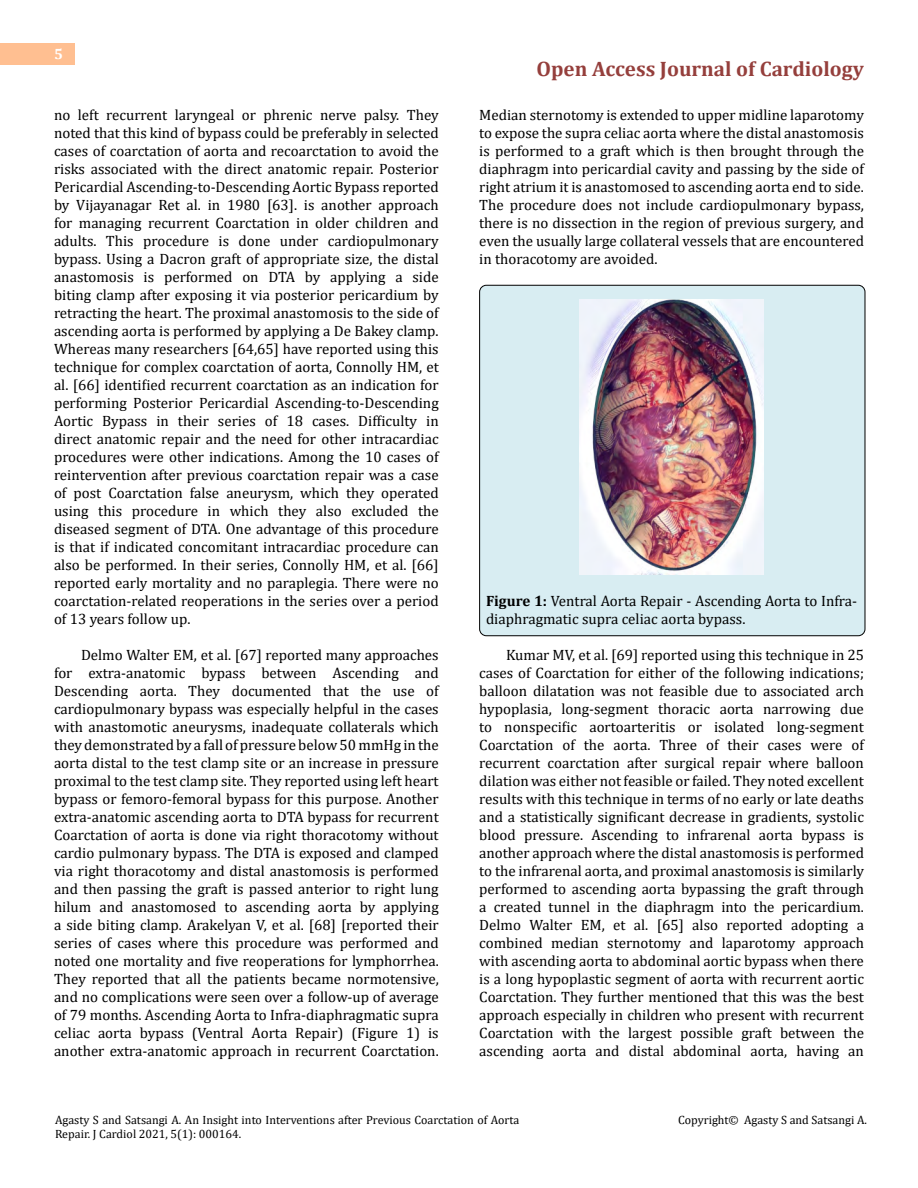
<style>
.page{position:relative;width:918px;height:1188px;background:#fff}
.page>*{position:absolute;margin:0;border:0;box-sizing:border-box;transform-origin:0 0}
.t1{font:700 21px "Cambria";color:#953f3c}
.t2{font:15px/18px "Cambria";color:#000;text-align:justify}
.t3{font:700 15px "Cambria";color:#fff}
.t4{font:12px/14.4px "Cambria";color:#000}
.s1{font-weight:700}
</style>
<div class="page">
<div style="left:0;top:43px;width:75px;height:21px;background:#ffbf91"></div>
<div style="left:480px;top:285px;width:385px;height:351px;background:#d8edf2;border-radius:7px"></div>
<div style="left:479px;top:285px;width:386px;height:351px;border:1px solid #000;border-radius:7px"></div>
<img style="left:580px;top:300px;width:183px;height:274px">
<p class="t3" style="left:54px;top:44px;width:10px">5</p>
<p class="t2" style="left:54px;top:105px;width:386px">no left recurrent laryngeal or phrenic nerve palsy. They noted that this kind of bypass could be preferably in selected cases of coarctation of aorta and recoarctation to avoid the risks associated with the direct anatomic repair. Posterior Pericardial Ascending-to-Descending Aortic Bypass reported by Vijayanagar Ret al. in 1980 [63]. is another approach for managing recurrent Coarctation in older children and adults. This procedure is done under cardiopulmonary bypass. Using a Dacron graft of appropriate size, the distal anastomosis is performed on DTA by applying a side biting clamp after exposing it via posterior pericardium by retracting the heart. The proximal anastomosis to the side of ascending aorta is performed by applying a De Bakey clamp.<br>Whereas many researchers [64,65] have reported using this technique for complex coarctation of aorta, Connolly HM, et al. [66] identified recurrent coarctation as an indication for performing Posterior Pericardial Ascending-to-Descending Aortic Bypass in their series of 18 cases. Difficulty in direct anatomic repair and the need for other intracardiac procedures were other indications. Among the 10 cases of reintervention after previous coarctation repair was a case of post Coarctation false aneurysm, which they operated using this procedure in which they also excluded the diseased segment of DTA. One advantage of this procedure is that if indicated concomitant intracardiac procedure can also be performed. In their series, Connolly HM, et al. [66] reported early mortality and no paraplegia. There were no coarctation-related reoperations in the series over a period of 13 years follow up.</p>
<p class="t2" style="left:54px;top:645px;width:386px;text-indent:27px">Delmo Walter EM, et al. [67] reported many approaches for extra-anatomic bypass between Ascending and Descending aorta. They documented that the use of cardiopulmonary bypass was especially helpful in the cases with anastomotic aneurysms, inadequate collaterals which they demonstrated by a fall of pressure below 50 mmHg in the aorta distal to the test clamp site or an increase in pressure proximal to the test clamp site. They reported using left heart bypass or femoro-femoral bypass for this purpose. Another extra-anatomic ascending aorta to DTA bypass for recurrent Coarctation of aorta is done via right thoracotomy without cardio pulmonary bypass. The DTA is exposed and clamped via right thoracotomy and distal anastomosis is performed and then passing the graft is passed anterior to right lung hilum and anastomosed to ascending aorta by applying a side biting clamp. Arakelyan V, et al. [68] [reported their series of cases where this procedure was performed and noted one mortality and five reoperations for lymphorrhea.<br>They reported that all the patients became normotensive, and no complications were seen over a follow-up of average of 79 months. Ascending Aorta to Infra-diaphragmatic supra celiac aorta bypass (Ventral Aorta Repair) (Figure 1) is another extra-anatomic approach in recurrent Coarctation.</p>
<h1 class="t1" style="left:536px;top:54px;width:329px">Open Access Journal of Cardiology</h1>
<p class="t2" style="left:479px;top:105px;width:386px">Median sternotomy is extended to upper midline laparotomy to expose the supra celiac aorta where the distal anastomosis is performed to a graft which is then brought through the diaphragm into pericardial cavity and passing by the side of right atrium it is anastomosed to ascending aorta end to side.<br>The procedure does not include cardiopulmonary bypass, there is no dissection in the region of previous surgery, and even the usually large collateral vessels that are encountered in thoracotomy are avoided.</p>
<p class="t2" style="left:486px;top:591px;width:373px"><span class="s1">Figure 1:</span> Ventral Aorta Repair - Ascending Aorta to Infra&shy;diaphragmatic supra celiac aorta bypass.</p>
<p class="t2" style="left:479px;top:645px;width:386px;text-indent:27px">Kumar MV, et al. [69] reported using this technique in 25 cases of Coarctation for either of the following indications; balloon dilatation was not feasible due to associated arch hypoplasia, long-segment thoracic aorta narrowing due to nonspecific aortoarteritis or isolated long-segment Coarctation of the aorta. Three of their cases were of recurrent coarctation after surgical repair where balloon dilation was either not feasible or failed. They noted excellent results with this technique in terms of no early or late deaths and a statistically significant decrease in gradients, systolic blood pressure. Ascending to infrarenal aorta bypass is another approach where the distal anastomosis is performed to the infrarenal aorta, and proximal anastomosis is similarly performed to ascending aorta bypassing the graft through a created tunnel in the diaphragm into the pericardium.<br>Delmo Walter EM, et al. [65] also reported adopting a combined median sternotomy and laparotomy approach with ascending aorta to abdominal aortic bypass when there is a long hypoplastic segment of aorta with recurrent aortic Coarctation. They further mentioned that this was the best approach especially in children who present with recurrent Coarctation with the largest possible graft between the ascending aorta and distal abdominal aorta, having an</p>
<p class="t4" style="left:55px;top:1112px;width:466px">Agasty S and Satsangi A. An Insight into Interventions after Previous Coarctation of Aorta<br>Repair. J Cardiol 2021, 5(1): 000164.</p>
<p class="t4" style="left:678px;top:1112px;width:190px">Copyright© Agasty S and Satsangi A.</p>
</div>
